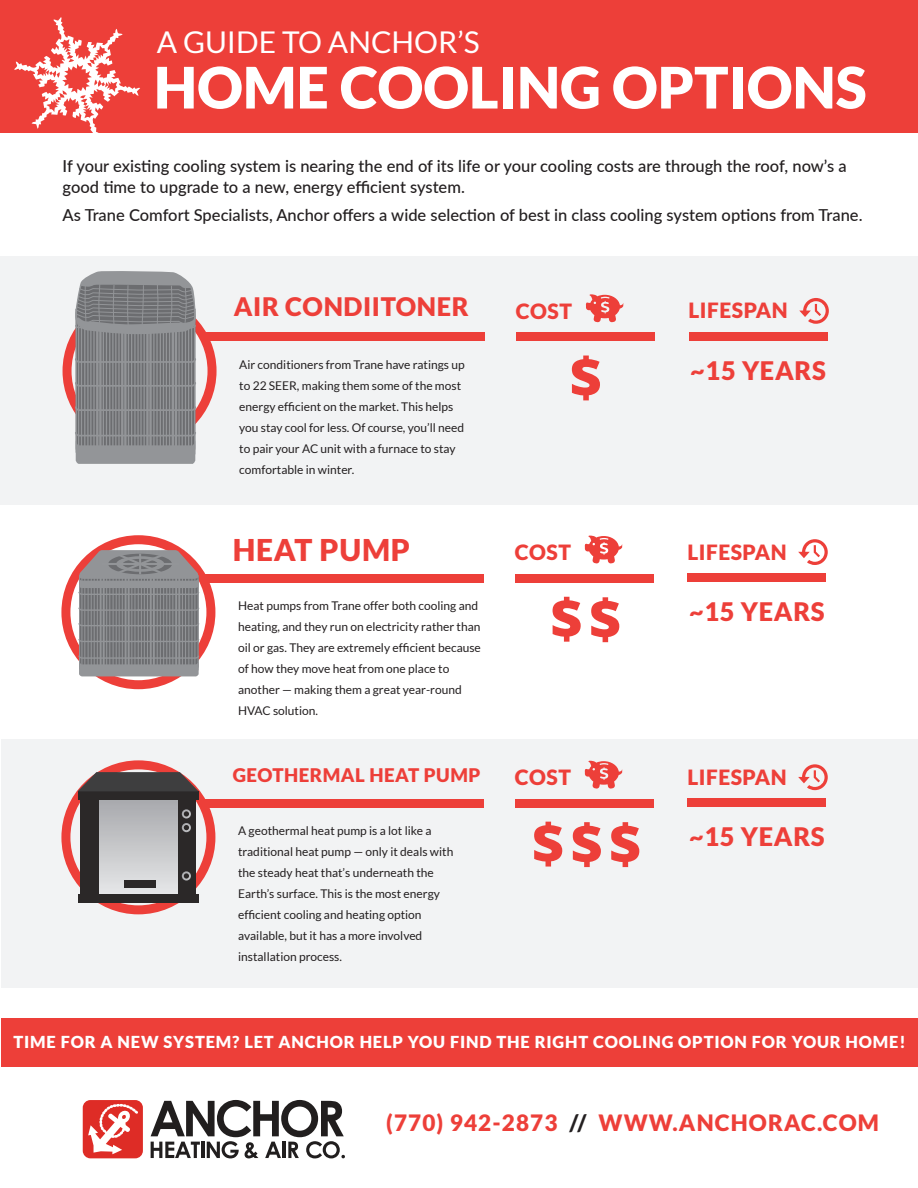
<style>
.page{position:relative;width:918px;height:1188px;background:#fff}
.page>*{position:absolute;margin:0;border:0;box-sizing:border-box;transform-origin:0 0}
.t1{font:900 57.15px "Lato";color:#fff}
.t2{font:30px "Lato";color:#fff}
.t3{font:900 30px "Lato";letter-spacing:.025em;color:#ed3f39}
.t4{font:900 25.5px "Lato";letter-spacing:.025em;color:#ed3f39}
.t5{font:900 22.5px "Lato";letter-spacing:.05em;color:#ed3f39}
.t6{font:900 21px "Lato";letter-spacing:.025em;color:#ed3f39}
.t7{font:900 18.75px "Lato";letter-spacing:.025em;color:#ed3f39}
.t8{font:500 16.5px/21px "Lato";color:#231f20}
.t9{font:900 16.5px "Lato";letter-spacing:.05em;color:#fff}
.t10{font:12px/21px "Lato";color:#231f20}
.s1{color:#231f20}
</style>
<div class="page">
<div style="left:1px;top:739px;width:917px;height:249px;background:#f2f3f4"></div>
<div style="left:0;top:256px;width:918px;height:249px;background:#f2f3f4"></div>
<div style="left:0;top:0;width:918px;height:132px;background:#ed3f39"></div>
<div style="left:63px;top:294px;width:154px;height:154px;border:9px solid #ed3f39;border-radius:50%"></div>
<svg style="left:799px;top:298px;width:30px;height:26px"></svg>
<svg style="left:585px;top:294px;width:39px;height:28px"></svg>
<div style="left:206px;top:333px;width:279px;height:8px;background:#ed3f39"></div>
<div style="left:516px;top:333px;width:139px;height:8px;background:#ed3f39"></div>
<svg style="left:572px;top:356px;width:28px;height:44px"></svg>
<div style="left:689px;top:332px;width:139px;height:9px;background:#ed3f39"></div>
<div style="left:61px;top:535px;width:154px;height:154px;border:9px solid #ed3f39;border-radius:50%"></div>
<svg style="left:798px;top:539px;width:30px;height:26px"></svg>
<svg style="left:584px;top:536px;width:39px;height:28px"></svg>
<div style="left:205px;top:574px;width:278px;height:8px;background:#ed3f39"></div>
<div style="left:515px;top:574px;width:139px;height:8px;background:#ed3f39"></div>
<svg style="left:553px;top:597px;width:28px;height:45px"></svg>
<div style="left:687px;top:573px;width:139px;height:9px;background:#ed3f39"></div>
<svg style="left:591px;top:597px;width:28px;height:45px"></svg>
<svg style="left:76px;top:550px;width:126px;height:126px;background:#8e898c"></svg>
<div style="left:61px;top:760px;width:154px;height:154px;border:9px solid #ed3f39;border-radius:50%"></div>
<svg style="left:798px;top:764px;width:30px;height:26px"></svg>
<svg style="left:584px;top:761px;width:39px;height:28px"></svg>
<div style="left:205px;top:799px;width:278px;height:9px;background:#ed3f39"></div>
<div style="left:515px;top:799px;width:139px;height:9px;background:#ed3f39"></div>
<svg style="left:534px;top:822px;width:28px;height:45px"></svg>
<div style="left:687px;top:799px;width:139px;height:8px;background:#ed3f39"></div>
<svg style="left:573px;top:822px;width:28px;height:45px"></svg>
<div style="left:78px;top:894px;width:120px;height:9px;background:#2b2828"></div>
<div style="left:80px;top:799px;width:116px;height:95px;background:#2b2828"></div>
<div style="left:99px;top:799px;width:78px;height:95px;background:linear-gradient(to bottom,#a8a9ac,#e5e6e8)"></div>
<div style="left:78px;top:791px;width:120px;height:9px;background:#2b2828"></div>
<svg style="left:78px;top:772px;width:121px;height:19px;background:#5b5657"></svg>
<svg style="left:182px;top:809px;width:9px;height:23px"></svg>
<svg style="left:182px;top:871px;width:9px;height:10px"></svg>
<div style="left:125px;top:881px;width:31px;height:7px;background:#2b2828"></div>
<div style="left:1px;top:1018px;width:917px;height:49px;background:#ed3f39"></div>
<svg style="left:611px;top:822px;width:28px;height:45px"></svg>
<svg style="left:151px;top:1100px;width:194px;height:58px"></svg>
<div style="left:83px;top:1100px;width:60px;height:58px;background:#de2c26;border-radius:8px"></div>
<svg style="left:88px;top:1104px;width:50px;height:50px"></svg>
<svg style="left:14px;top:17px;width:126px;height:116px"></svg>
<svg style="left:72px;top:271px;width:127px;height:193px;background:#8a8a8d"></svg>
<h2 class="t2" style="left:157px;top:25px;width:324px">A GUIDE TO ANCHOR’S</h2>
<h1 class="t1" style="left:154px;top:54px;width:714px">HOME COOLING OPTIONS</h1>
<h3 class="t8" style="left:63px;top:155px;width:786px">If your existing cooling system is nearing the end of its life or your cooling costs are through the roof, now’s a good time to upgrade to a new, energy efficient system.</h3>
<h3 class="t8" style="left:63px;top:204px;width:801px">As Trane Comfort Specialists, Anchor offers a wide selection of best in class cooling system options from Trane.</h3>
<h3 class="t4" style="left:234px;top:292px;width:236px">AIR CONDIITONER</h3>
<p class="t10" style="left:239px;top:354px;width:227px">Air conditioners from Trane have ratings up to 22 SEER, making them some of the most energy efficient on the market. This helps you stay cool for less. Of course, you’ll need to pair your AC unit with a furnace to stay comfortable in winter.</p>
<h2 class="t3" style="left:233px;top:532px;width:179px">HEAT PUMP</h2>
<p class="t10" style="left:238px;top:595px;width:244px">Heat pumps from Trane offer both cooling and heating, and they run on electricity rather than oil or gas. They are extremely efficient because of how they move heat from one place to another — making them a great year-round HVAC solution.</p>
<h3 class="t7" style="left:233px;top:764px;width:249px">GEOTHERMAL HEAT PUMP</h3>
<p class="t10" style="left:238px;top:820px;width:217px">A geothermal heat pump is a lot like a traditional heat pump — only it deals with the steady heat that’s underneath the Earth’s surface. This is the most energy efficient cooling and heating option available, but it has a more involved installation process.</p>
<h3 class="t6" style="left:516px;top:299px;width:58px">COST</h3>
<h3 class="t6" style="left:689px;top:298px;width:101px">LIFESPAN</h3>
<h3 class="t4" style="left:690px;top:356px;width:137px">~15 YEARS</h3>
<h3 class="t6" style="left:515px;top:540px;width:58px">COST</h3>
<h3 class="t6" style="left:687px;top:540px;width:101px">LIFESPAN</h3>
<h3 class="t4" style="left:689px;top:597px;width:137px">~15 YEARS</h3>
<h3 class="t6" style="left:515px;top:765px;width:58px">COST</h3>
<h3 class="t6" style="left:687px;top:765px;width:101px">LIFESPAN</h3>
<h3 class="t4" style="left:689px;top:822px;width:137px">~15 YEARS</h3>
<h3 class="t9" style="left:13px;top:1032px;width:894px">TIME FOR A NEW SYSTEM? LET ANCHOR HELP YOU FIND THE RIGHT COOLING OPTION FOR YOUR HOME!</h3>
<h3 class="t5" style="left:386px;top:1109px;width:494px">(770) 942-2873 <span class="s1">//</span> WWW.ANCHORAC.COM</h3>
</div>
